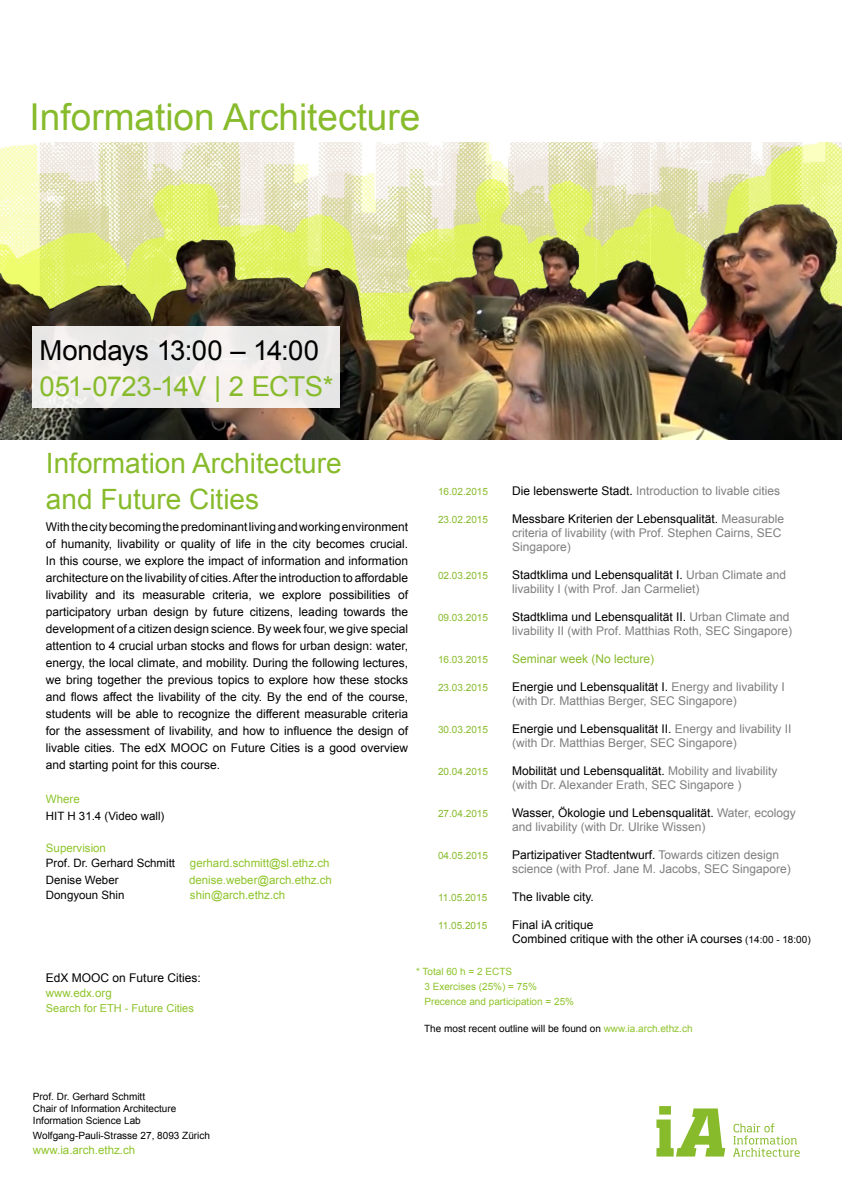
<style>
.page{position:relative;width:842px;height:1191px;background:#fff}
.page>*{position:absolute;margin:0;border:0;box-sizing:border-box;transform-origin:0 0}
.t1{font:37px "Arial";color:#87bb2b}
.t2{font:28px/36px "Arial";color:#87bb2b}
.t3{font:27.5px "Arial";letter-spacing:-.025em;color:#87bb2b}
.t4{font:27.5px "Arial";letter-spacing:-.01em;color:#000100}
.t5{font:12px/17px "Arial";color:#000001;text-align:justify}
.t6{font:12px/14px "Arial";color:#7f7e80}
.t7{font:12px/14px "Arial";color:#010001}
.t8{font:12px "Arial";color:#87bb2b}
.t9{font:11.5px "Arial";color:#8ec42a}
.t10{font:11.5px "Arial";color:#000205}
.t11{font:11.5px "Arial";color:#000001}
.t12{font:11px "Arial";color:#8ec42a}
.t13{font:10px/12px "Arial";color:#000001}
.t14{font:10px "Arial";color:#87bb2b}
.t15{font:10px/15px "Arial";color:#8ec42a}
.s1{color:#010001}
.s2{font-size:10px}
.s3{color:#8ec42a}
</style>
<div class="page">
<img style="left:0;top:142px;width:842px;height:297px">
<svg style="left:733px;top:1123px;width:67px;height:33px"></svg>
<svg style="left:656px;top:1106px;width:69px;height:50px"></svg>
<div style="left:33px;top:326px;width:307px;height:82px;background:#ebeae9"></div>
<h1 class="t1" style="left:30px;top:93px;width:392px">Information Architecture</h1>
<h3 class="t4" style="left:40px;top:332px;width:281px">Mondays 13:00 – 14:00</h3>
<h3 class="t3" style="left:40px;top:368px;width:295px">051-0723-14V | 2 ECTS*</h3>
<h2 class="t2" style="left:46px;top:445px;width:297px">Information Architecture and Future Cities</h2>
<p class="t14" style="left:438px;top:485px;width:52px">16.02.2015</p>
<p class="t6" style="left:512px;top:484px;width:270px"><span class="s1">Die lebenswerte Stadt.</span> Introduction to livable cities</p>
<p class="t14" style="left:438px;top:513px;width:52px">23.02.2015</p>
<p class="t6" style="left:512px;top:512px;width:274px"><span class="s1">Messbare Kriterien der Lebensqualität.</span> Measurable criteria of livability (with Prof. Stephen Cairns, SEC<br>Singapore)</p>
<p class="t14" style="left:438px;top:569px;width:52px">02.03.2015</p>
<p class="t6" style="left:512px;top:568px;width:276px"><span class="s1">Stadtklima und Lebensqualität I.</span> Urban Climate and livability I (with Prof. Jan Carmeliet)</p>
<p class="t14" style="left:438px;top:611px;width:52px">09.03.2015</p>
<p class="t6" style="left:512px;top:610px;width:282px"><span class="s1">Stadtklima und Lebensqualität II.</span> Urban Climate and livability II (with Prof. Matthias Roth, SEC Singapore)</p>
<p class="t14" style="left:438px;top:653px;width:52px">16.03.2015</p>
<p class="t8" style="left:512px;top:651px;width:144px">Seminar week (No lecture)</p>
<p class="t14" style="left:438px;top:681px;width:52px">23.03.2015</p>
<p class="t6" style="left:512px;top:680px;width:274px"><span class="s1">Energie und Lebensqualität I.</span> Energy and livability I (with Dr. Matthias Berger, SEC Singapore)</p>
<p class="t14" style="left:438px;top:723px;width:52px">30.03.2015</p>
<p class="t6" style="left:512px;top:722px;width:281px"><span class="s1">Energie und Lebensqualität II.</span> Energy and livability II (with Dr. Matthias Berger, SEC Singapore)</p>
<p class="t14" style="left:438px;top:765px;width:52px">20.04.2015</p>
<p class="t6" style="left:512px;top:764px;width:267px"><span class="s1">Mobilität und Lebensqualität.</span> Mobility and livability (with Dr. Alexander Erath, SEC Singapore )</p>
<p class="t14" style="left:438px;top:807px;width:52px">27.04.2015</p>
<p class="t6" style="left:512px;top:806px;width:285px"><span class="s1">Wasser, Ökologie und Lebensqualität.</span> Water, ecology and livability (with Dr. Ulrike Wissen)</p>
<p class="t14" style="left:438px;top:849px;width:52px">04.05.2015</p>
<p class="t6" style="left:512px;top:848px;width:280px"><span class="s1">Partizipativer Stadtentwurf.</span> Towards citizen design science (with Prof. Jane M. Jacobs, SEC Singapore)</p>
<p class="t14" style="left:438px;top:891px;width:51px">11.05.2015</p>
<p class="t7" style="left:512px;top:890px;width:83px">The livable city.</p>
<p class="t14" style="left:438px;top:919px;width:51px">11.05.2015</p>
<p class="t7" style="left:512px;top:918px;width:300px">Final iA critique<br>Combined critique with the other iA courses <span class="s2">(14:00 - 18:00)</span></p>
<p class="t15" style="left:424px;top:964px;width:151px;text-indent:-8px">* Total 60 h = 2 ECTS<br>3 Exercises (25%) = 75%<br>Precence and participation = 25%</p>
<p class="t13" style="left:424px;top:1022px;width:270px">The most recent outline will be found on <span class="s3">www.ia.arch.ethz.ch</span></p>
<p class="t5" style="left:46px;top:518px;width:364px">With the city becoming the predominant living and working environment of humanity, livability or quality of life in the city becomes crucial.<br>In this course, we explore the impact of information and information architecture on the livability of cities. After the introduction to affordable livability and its measurable criteria, we explore possibilities of participatory urban design by future citizens, leading towards the development of a citizen design science. By week four, we give special attention to 4 crucial urban stocks and flows for urban design: water, energy, the local climate, and mobility. During the following lectures, we bring together the previous topics to explore how these stocks and flows affect the livability of the city. By the end of the course, students will be able to recognize the different measurable criteria for the assessment of livability, and how to influence the design of livable cities. The edX MOOC on Future Cities is a good overview and starting point for this course.</p>
<p class="t9" style="left:46px;top:791px;width:35px">Where</p>
<p class="t11" style="left:46px;top:808px;width:120px">HIT H 31.4 (Video wall)</p>
<p class="t9" style="left:46px;top:840px;width:62px">Supervision</p>
<p class="t10" style="left:46px;top:855px;width:131px">Prof. Dr. Gerhard Schmitt</p>
<p class="t9" style="left:190px;top:855px;width:141px">gerhard.schmitt@sl.ethz.ch</p>
<p class="t11" style="left:46px;top:872px;width:74px">Denise Weber</p>
<p class="t9" style="left:189px;top:872px;width:144px">denise.weber@arch.ethz.ch</p>
<p class="t10" style="left:46px;top:887px;width:80px">Dongyoun Shin</p>
<p class="t9" style="left:190px;top:887px;width:97px">shin@arch.ethz.ch</p>
<p class="t5" style="left:46px;top:969px;width:156px">EdX MOOC on Future Cities:</p>
<p class="t9" style="left:46px;top:985px;width:67px">www.edx.org</p>
<p class="t12" style="left:46px;top:1001px;width:149px">Search for ETH - Future Cities</p>
<p class="t13" style="left:33px;top:1090px;width:145px">Prof. Dr. Gerhard Schmitt<br>Chair of Information Architecture<br>Information Science Lab</p>
<p class="t13" style="left:33px;top:1129px;width:179px">Wolfgang-Pauli-Strasse 27, 8093 Zürich</p>
<p class="t9" style="left:33px;top:1142px;width:104px">www.ia.arch.ethz.ch</p>
</div>
